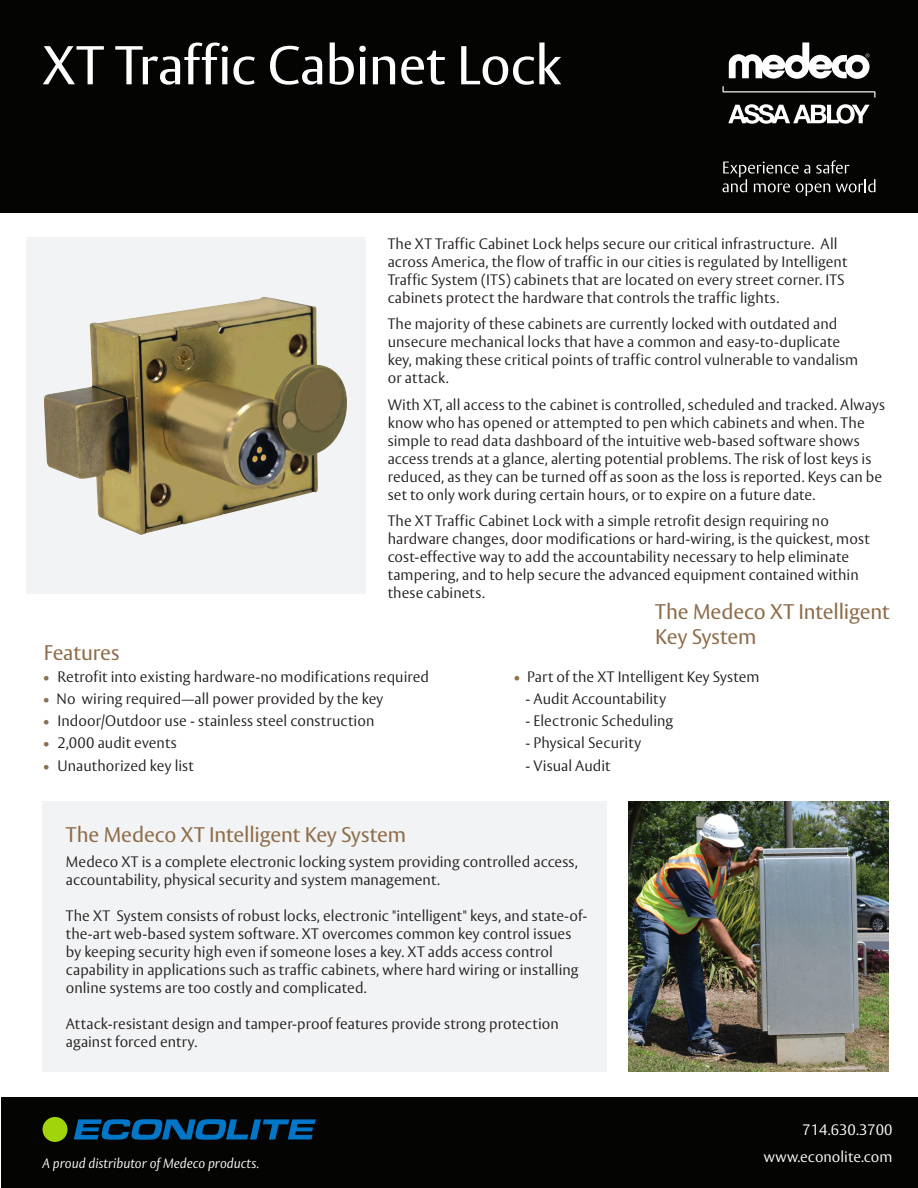
<style>
.page{position:relative;width:918px;height:1188px;background:#fff}
.page>*{position:absolute;margin:0;border:0;box-sizing:border-box;transform-origin:0 0}
.Headline_Text_Top_Ba{font:54px "ASSA Vesta";letter-spacing:-.01em;color:#fff}
.Bullets_2{font:21px/25.2px "ASSA Vesta";letter-spacing:-.005em;color:#8f6e4c}
.Product_Name{font:21px "ASSA Vesta";letter-spacing:-.005em;color:#8f6e4c}
.Body_2{font:300 15px/18px "ASSA Vesta";letter-spacing:.005em;color:#231f20}
.Bullets_2-2{font:300 15px/18px "ASSA Vesta";letter-spacing:.005em;color:#231f20}
.t1{font:300 15px "ASSA Vesta";color:#fff}
.t2{font:italic 300 13.5px "ASSA Vesta";color:#fff}
.s1{color:#8f6e4c}
</style>
<div class="page">
<div style="left:43px;top:801px;width:564px;height:271px;background:#f2f3f4"></div>
<div style="left:26px;top:238px;width:339px;height:356px;background:#f2f3f4"></div>
<img style="left:44px;top:297px;width:303px;height:238px">
<img style="left:629px;top:801px;width:260px;height:271px">
<div style="left:0;top:0;width:918px;height:212px;background:#040503"></div>
<svg style="left:722px;top:86px;width:153px;height:12px"></svg>
<svg style="left:728px;top:104px;width:142px;height:20px"></svg>
<svg style="left:729px;top:43px;width:141px;height:36px"></svg>
<svg style="left:722px;top:160px;width:153px;height:36px"></svg>
<div style="left:1px;top:1097px;width:917px;height:91px;background:#040503"></div>
<svg style="left:74px;top:1119px;width:242px;height:21px"></svg>
<div style="left:43px;top:1117px;width:25px;height:25px;background:#a2d40a;border-radius:50%"></div>
<p class="Headline_Text_Top_Ba" style="left:43px;top:33px;width:520px">XT Traffic Cabinet Lock</p>
<p class="Body_2" style="left:388px;top:235px;width:461px">The XT Traffic Cabinet Lock helps secure our critical infrastructure. All across America, the flow of traffic in our cities is regulated by Intelligent Traffic System (ITS) cabinets that are located on every street corner. ITS cabinets protect the hardware that controls the traffic lights.</p>
<p class="Body_2" style="left:388px;top:316px;width:472px">The majority of these cabinets are currently locked with outdated and unsecure mechanical locks that have a common and easy-to-duplicate key, making these critical points of traffic control vulnerable to vandalism or attack.</p>
<p class="Body_2" style="left:388px;top:396px;width:499px">With XT, all access to the cabinet is controlled, scheduled and tracked. Always know who has opened or attempted to pen which cabinets and when. The simple to read data dashboard of the intuitive web-based software shows access trends at a glance, alerting potential problems. The risk of lost keys is reduced, as they can be turned off as soon as the loss is reported. Keys can be set to only work during certain hours, or to expire on a future date.</p>
<p class="Body_2" style="left:388px;top:513px;width:484px">The XT Traffic Cabinet Lock with a simple retrofit design requiring no hardware changes, door modifications or hard-wiring, is the quickest, most cost-effective way to add the accountability necessary to help eliminate tampering, and to help secure the advanced equipment contained within these cabinets.</p>
<p class="Bullets_2" style="left:655px;top:600px;width:236px">The Medeco XT Intelligent<br>Key System</p>
<p class="Bullets_2-2" style="left:43px;top:668px;width:388px"><span class="s1">•</span> Retrofit into existing hardware-no modifications required</p>
<p class="Bullets_2-2" style="left:43px;top:690px;width:342px"><span class="s1">•</span> No wiring required—all power provided by the key</p>
<p class="Bullets_2-2" style="left:43px;top:713px;width:333px"><span class="s1">•</span> Indoor/Outdoor use - stainless steel construction</p>
<p class="Bullets_2-2" style="left:43px;top:735px;width:136px"><span class="s1">•</span> 2,000 audit events</p>
<p class="Bullets_2-2" style="left:43px;top:757px;width:153px"><span class="s1">•</span> Unauthorized key list</p>
<p class="Product_Name" style="left:44px;top:640px;width:77px">Features</p>
<p class="Bullets_2-2" style="left:513px;top:668px;width:248px"><span class="s1">•</span> Part of the XT Intelligent Key System</p>
<p class="Bullets_2-2" style="left:526px;top:690px;width:142px">- Audit Accountability</p>
<p class="Bullets_2-2" style="left:526px;top:713px;width:149px">- Electronic Scheduling</p>
<p class="Bullets_2-2" style="left:526px;top:735px;width:117px">- Physical Security</p>
<p class="Bullets_2-2" style="left:526px;top:757px;width:86px">- Visual Audit</p>
<p class="Bullets_2" style="left:66px;top:823px;width:342px">The Medeco XT Intelligent Key System</p>
<p class="Bullets_2-2" style="left:66px;top:854px;width:514px">Medeco XT is a complete electronic locking system providing controlled access, accountability, physical security and system management.</p>
<p class="Bullets_2-2" style="left:66px;top:908px;width:523px">The XT System consists of robust locks, electronic "intelligent" keys, and state-of&shy;the-art web-based system software. XT overcomes common key control issues by keeping security high even if someone loses a key. XT adds access control capability in applications such as traffic cabinets, where hard wiring or installing online systems are too costly and complicated.</p>
<p class="Bullets_2-2" style="left:66px;top:1016px;width:494px">Attack-resistant design and tamper-proof features provide strong protection against forced entry.</p>
<p class="t2" style="left:43px;top:1155px;width:218px">A proud distributor of Medeco products.</p>
<p class="t1" style="left:802px;top:1121px;width:92px">714.630.3700</p>
<p class="t1" style="left:764px;top:1148px;width:130px">www.econolite.com</p>
</div>
